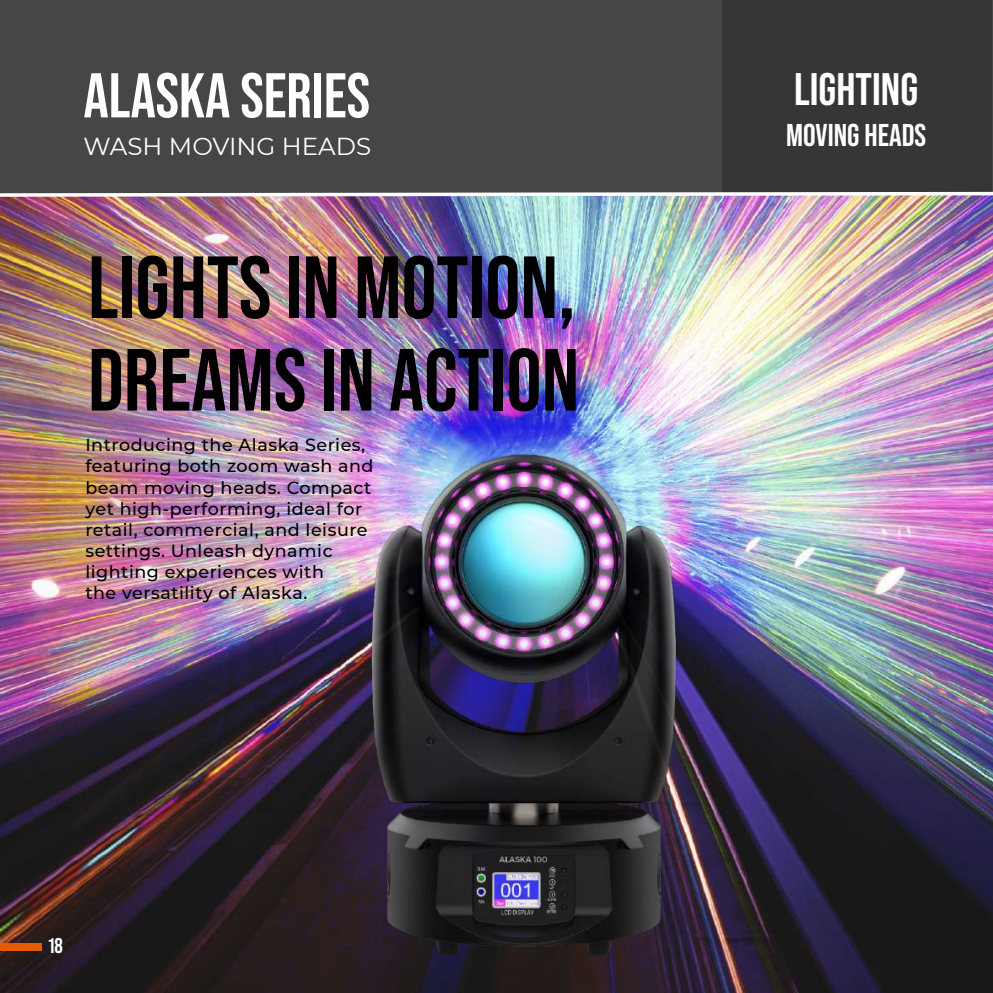
<style>
.page{position:relative;width:993px;height:993px;background:#fff}
.page>*{position:absolute;margin:0;border:0;box-sizing:border-box;transform-origin:0 0}
.t1{font:700 88.02px/92.6px "Bebas Neue Pro";color:#000}
.t2{font:700 63px "Bebas Neue Pro";color:#fff}
.t3{font:700 45.5px "Bebas Neue Pro";color:#fff}
.t4{font:700 31.5px "Bebas Neue Pro";color:#fff}
.t5{font:24.5px "Montserrat";color:#fff}
.t6{font:700 21.18px "Bebas Neue Pro";color:#fff}
.t7{font:500 17.5px/21px "Montserrat";letter-spacing:.03em;color:#000}
</style>
<div class="page">
<img style="left:0;top:198px;width:992px;height:794px">
<img style="left:265px;top:446px;width:517px;height:511px">
<div style="left:0;top:0;width:992px;height:193px;background:#454648"></div>
<div style="left:722px;top:0;width:269px;height:194px;background:#363636"></div>
<img style="left:0;top:190px;width:992px;height:8px">
<div style="left:0;top:942px;width:41px;height:8px;background:#e05e00"></div>
<h2 class="t2" style="left:83px;top:59px;width:288px">ALASKA SERIES</h2>
<h3 class="t5" style="left:83px;top:131px;width:289px">WASH MOVING HEADS</h3>
<h1 class="t1" style="left:88px;top:240px;width:492px">LIGHTS IN MOTION,<br>DREAMS IN ACTION</h1>
<p class="t7" style="left:85px;top:434px;width:289px">Introducing the Alaska Series, featuring both zoom wash and beam moving heads. Compact yet high-performing, ideal for retail, commercial, and leisure settings. Unleash dynamic lighting experiences with<br>the versatility of Alaska.</p>
<p class="t6" style="left:48px;top:933px;width:16px">18</p>
<h3 class="t3" style="left:794px;top:63px;width:125px">LIGHTING</h3>
<h3 class="t4" style="left:785px;top:117px;width:142px">MOVING HEADS</h3>
</div>
